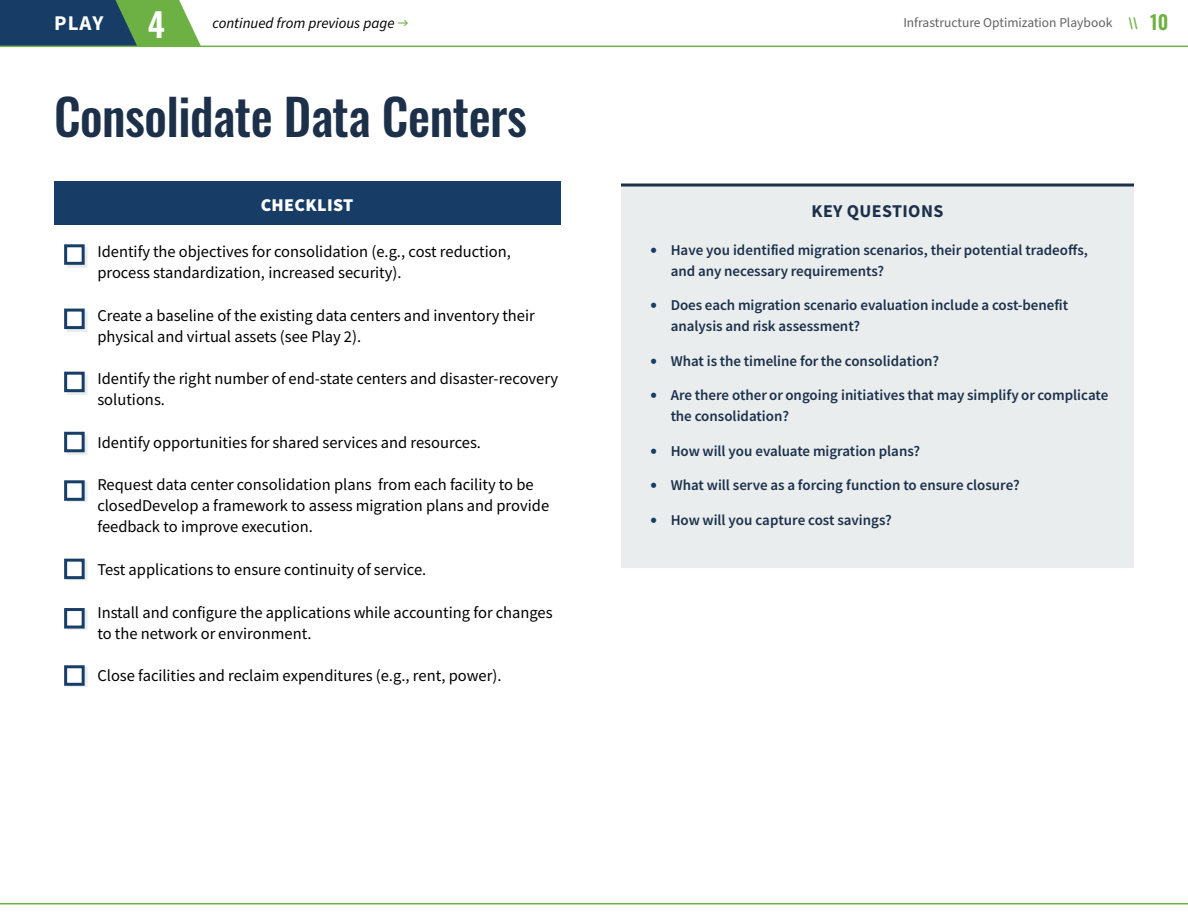
<style>
.page{position:relative;width:1188px;height:918px;background:#fff}
.page>*{position:absolute;margin:0;border:0;box-sizing:border-box;transform-origin:0 0}
.t1{font:49.5px "Oswald";letter-spacing:-.01em;color:#1c304a}
.t2{font:600 33px "Oswald";color:#fff}
.t3{font:21px "Source Sans Variable";color:#fff}
.t4{font:18px "Source Sans Variable";letter-spacing:.06em;color:#1c304a}
.t5{font:900 18px "Source Sans Pro";letter-spacing:.02em;color:#fff}
.checklist_text{font:16.5px/21px "Source Sans Variable";letter-spacing:.02em;color:#000}
.t6{font:15px/21px "Source Sans Variable";letter-spacing:.03em;color:#1c304a}
.t7{font:italic 15px "Source Sans Pro";color:#000}
.t8{font:13.5px "Source Sans Pro";color:#646363}
.s1{font-weight:700;color:#6db144}
.s2{font-family:"Oswald";font-weight:600;font-size:19.5px;color:#6db144}
.s3{font-family:"Source Sans Pro";font-weight:900;font-size:18px;color:#173d66}
</style>
<div class="page">
<svg style="left:0;top:0;width:201px;height:46px;background:#3f6d63"></svg>
<hr style="left:0;top:46px;width:1188px;height:1px;background:#6db144">
<hr style="left:0;top:903px;width:1188px;height:1px;background:#6db144">
<div style="left:621px;top:185px;width:513px;height:383px;background:#e9edee"></div>
<hr style="left:621px;top:184px;width:513px;height:3px;background:#1c304a">
<div style="left:55px;top:181px;width:506px;height:43px;background:#173d66"></div>
<div style="left:67px;top:247px;width:20px;height:21px;background:#e9edee"></div>
<div style="left:64px;top:244px;width:21px;height:21px;background:#fff;border:3px solid #183d66"></div>
<svg style="left:67px;top:311px;width:20px;height:21px"></svg>
<div style="left:64px;top:309px;width:21px;height:20px;background:#fff;border:3px solid #183d66"></div>
<svg style="left:67px;top:375px;width:20px;height:20px"></svg>
<div style="left:64px;top:372px;width:21px;height:20px;background:#fff;border:3px solid #183d66"></div>
<svg style="left:67px;top:435px;width:20px;height:20px"></svg>
<div style="left:64px;top:432px;width:21px;height:20px;background:#fff;border:3px solid #183d66"></div>
<div style="left:67px;top:482px;width:20px;height:20px;background:#e9edee"></div>
<div style="left:64px;top:480px;width:21px;height:21px;background:#fff;border:3px solid #183d66"></div>
<svg style="left:67px;top:560px;width:20px;height:21px"></svg>
<div style="left:64px;top:559px;width:21px;height:20px;background:#fff;border:3px solid #183d66"></div>
<div style="left:67px;top:609px;width:20px;height:21px;background:#e9edee"></div>
<div style="left:64px;top:608px;width:21px;height:21px;background:#fff;border:3px solid #183d66"></div>
<div style="left:67px;top:667px;width:20px;height:20px;background:#e9edee"></div>
<div style="left:64px;top:665px;width:21px;height:21px;background:#fff;border:3px solid #183d66"></div>
<p class="t3" style="left:54px;top:10px;width:49px">PLAY</p>
<p class="t2" style="left:148px;top:8px;width:18px">4</p>
<p class="t8" style="left:903px;top:14px;width:267px">Infrastructure Optimization Playbook <span class="s1">\\</span> <span class="s2">10</span></p>
<p class="t7" style="left:212px;top:13px;width:184px">continued from previous page</p>
<p class="t1" style="left:54px;top:72px;width:475px">Consolidate Data Centers</p>
<p class="t5" style="left:261px;top:192px;width:94px">CHECKLIST</p>
<p class="checklist_text" style="left:97px;top:241px;width:414px">Identify the objectives for consolidation (e.g., cost reduction, process standardization, increased security).</p>
<p class="checklist_text" style="left:97px;top:305px;width:438px">Create a baseline of the existing data centers and inventory their physical and virtual assets (see Play 2).</p>
<p class="checklist_text" style="left:97px;top:368px;width:462px">Identify the right number of end-state centers and disaster-recovery solutions.</p>
<p class="checklist_text" style="left:97px;top:432px;width:385px">Identify opportunities for shared services and resources.</p>
<p class="checklist_text" style="left:97px;top:475px;width:453px">Request data center consolidation plans from each facility to be closedDevelop a framework to assess migration plans and provide feedback to improve execution.</p>
<p class="checklist_text" style="left:97px;top:559px;width:330px">Test applications to ensure continuity of service.</p>
<p class="checklist_text" style="left:97px;top:602px;width:456px">Install and configure the applications while accounting for changes to the network or environment.</p>
<p class="checklist_text" style="left:97px;top:665px;width:405px">Close facilities and reclaim expenditures (e.g., rent, power).</p>
<p class="t4" style="left:812px;top:200px;width:133px">KEY QUESTIONS</p>
<p class="t6" style="left:671px;top:239px;width:418px;text-indent:-20px"><span class="s3">•</span> Have you identified migration scenarios, their potential tradeoffs, and any necessary requirements?</p>
<p class="t6" style="left:671px;top:295px;width:398px;text-indent:-20px"><span class="s3">•</span> Does each migration scenario evaluation include a cost-benefit analysis and risk assessment?</p>
<p class="t6" style="left:650px;top:350px;width:289px"><span class="s3">•</span> What is the timeline for the consolidation?</p>
<p class="t6" style="left:671px;top:385px;width:439px;text-indent:-20px"><span class="s3">•</span> Are there other or ongoing initiatives that may simplify or complicate the consolidation?</p>
<p class="t6" style="left:650px;top:440px;width:271px"><span class="s3">•</span> How will you evaluate migration plans?</p>
<p class="t6" style="left:650px;top:475px;width:370px"><span class="s3">•</span> What will serve as a forcing function to ensure closure?</p>
<p class="t6" style="left:650px;top:509px;width:242px"><span class="s3">•</span> How will you capture cost savings?</p>
</div>
